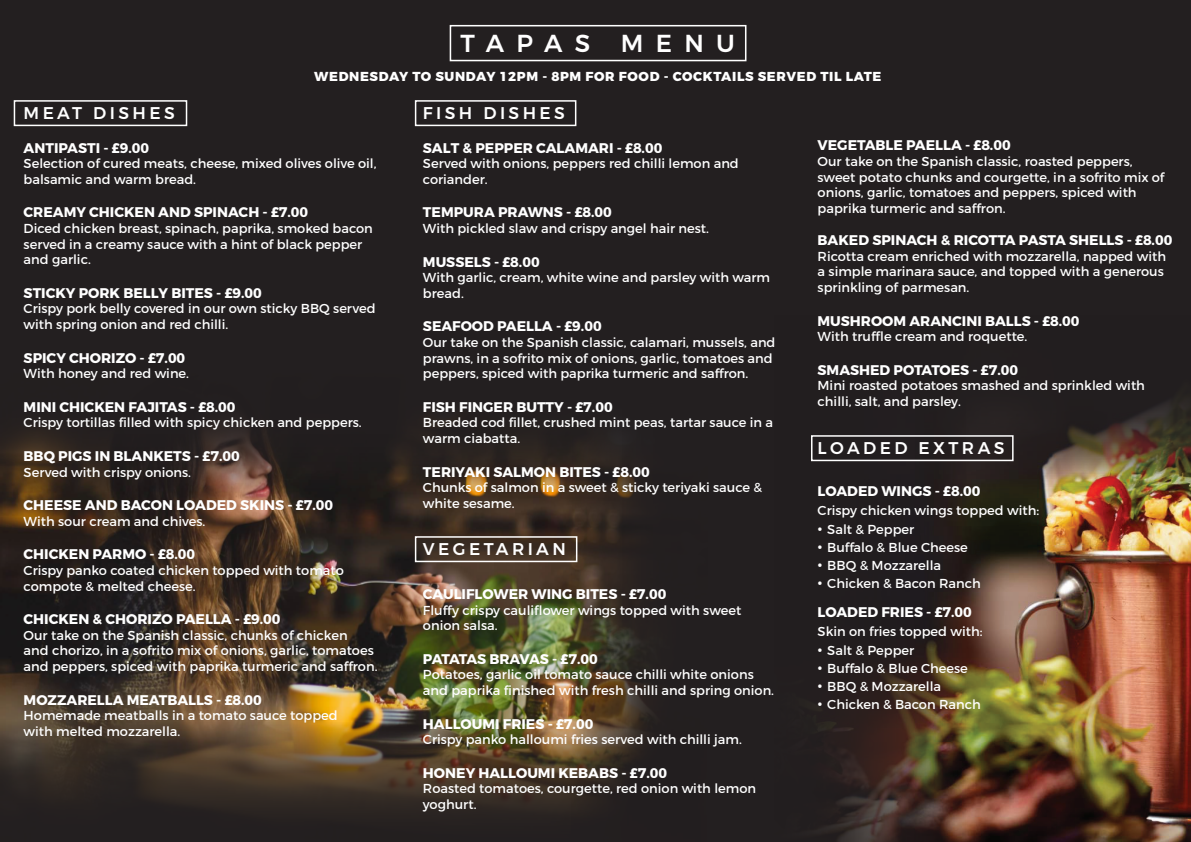
<style>
.page{position:relative;width:1191px;height:842px;background:#231f20}
.page>*{position:absolute;margin:0;border:0;box-sizing:border-box;transform-origin:0 0}
.t1{font:500 24.6px "Montserrat";letter-spacing:.5em;color:#fff}
.t2{font:500 17px "Montserrat";letter-spacing:.2em;color:#fff}
.t3{font:700 14px "Montserrat";color:#fff}
.t4{font:700 14px "Montserrat";letter-spacing:-.055em;color:#fff}
.t5{font:13px/15.6px "Montserrat";color:#fff}
.t6{font:800 13px "Montserrat";letter-spacing:.05em;color:#fff}
.s1{font-size:18px}
</style>
<div class="page">
<img style="left:0;top:494px;width:571px;height:227px">
<svg style="left:0;top:467px;width:571px;height:27px"></svg>
<svg style="left:0;top:422px;width:571px;height:45px"></svg>
<svg style="left:0;top:721px;width:571px;height:91px"></svg>
<svg style="left:571px;top:446px;width:50px;height:364px"></svg>
<svg style="left:621px;top:473px;width:31px;height:290px"></svg>
<img style="left:965px;top:487px;width:226px;height:355px">
<img style="left:967px;top:478px;width:224px;height:9px">
<img style="left:965px;top:403px;width:226px;height:75px">
<svg style="left:811px;top:461px;width:154px;height:381px"></svg>
<div style="left:450px;top:25px;width:296px;height:36px;border:2px solid #fff"></div>
<div style="left:14px;top:100px;width:173px;height:26px;border:2px solid #fff"></div>
<div style="left:415px;top:100px;width:161px;height:26px;border:2px solid #fff"></div>
<div style="left:415px;top:536px;width:162px;height:26px;border:2px solid #fff"></div>
<div style="left:811px;top:435px;width:202px;height:26px;border:2px solid #fff"></div>
<h1 class="t1" style="left:460px;top:28px;width:131px">TAPAS</h1>
<h1 class="t1" style="left:621px;top:28px;width:115px">MENU</h1>
<p class="t6" style="left:314px;top:68px;width:569px">WEDNESDAY TO SUNDAY 12PM - 8PM FOR FOOD - COCKTAILS SERVED TIL LATE</p>
<h2 class="t2" style="left:24px;top:102px;width:153px">MEAT DISHES</h2>
<p class="t3" style="left:24px;top:139px;width:127px">ANTIPASTI - £9.00</p>
<p class="t5" style="left:24px;top:156px;width:354px">Selection of cured meats, cheese, mixed olives olive oil, balsamic and warm bread.</p>
<p class="t3" style="left:24px;top:204px;width:286px">CREAMY CHICKEN AND SPINACH - £7.00</p>
<p class="t5" style="left:24px;top:220px;width:351px">Diced chicken breast, spinach, paprika, smoked bacon served in a creamy sauce with a hint of black pepper and garlic.</p>
<p class="t3" style="left:24px;top:284px;width:240px">STICKY PORK BELLY BITES - £9.00</p>
<p class="t5" style="left:24px;top:301px;width:353px">Crispy pork belly covered in our own sticky BBQ served with spring onion and red chilli.</p>
<p class="t3" style="left:24px;top:349px;width:163px">SPICY CHORIZO - £7.00</p>
<p class="t5" style="left:24px;top:366px;width:167px">With honey and red wine.</p>
<p class="t3" style="left:24px;top:398px;width:213px">MINI CHICKEN FAJITAS - £8.00</p>
<p class="t5" style="left:24px;top:415px;width:339px">Crispy tortillas filled with spicy chicken and peppers.</p>
<p class="t3" style="left:24px;top:447px;width:218px">BBQ PIGS IN BLANKETS - £7.00</p>
<p class="t5" style="left:24px;top:464px;width:169px">Served with crispy onions.</p>
<p class="t3" style="left:24px;top:496px;width:311px">CHEESE AND BACON LOADED SKINS - £7.00</p>
<p class="t5" style="left:24px;top:513px;width:183px">With sour cream and chives.</p>
<p class="t3" style="left:24px;top:546px;width:173px">CHICKEN PARMO - £8.00</p>
<p class="t5" style="left:24px;top:562px;width:322px">Crispy panko coated chicken topped with tomato compote &amp; melted cheese.</p>
<p class="t3" style="left:24px;top:610px;width:258px">CHICKEN &amp; CHORIZO PAELLA - £9.00</p>
<p class="t5" style="left:24px;top:627px;width:355px">Our take on the Spanish classic, chunks of chicken<br>and chorizo, in a sofrito mix of onions, garlic, tomatoes and peppers, spiced with paprika turmeric and saffron.</p>
<p class="t3" style="left:24px;top:691px;width:240px">MOZZARELLA MEATBALLS - £8.00</p>
<p class="t5" style="left:24px;top:708px;width:316px">Homemade meatballs in a tomato sauce topped with melted mozzarella.</p>
<h2 class="t2" style="left:423px;top:102px;width:143px">FISH DISHES</h2>
<p class="t3" style="left:423px;top:139px;width:241px">SALT &amp; PEPPER CALAMARI - £8.00</p>
<p class="t5" style="left:423px;top:156px;width:317px">Served with onions, peppers red chilli lemon and coriander.</p>
<p class="t3" style="left:423px;top:204px;width:190px">TEMPURA PRAWNS - £8.00</p>
<p class="t5" style="left:423px;top:220px;width:288px">With pickled slaw and crispy angel hair nest.</p>
<p class="t3" style="left:423px;top:253px;width:118px">MUSSELS - £8.00</p>
<p class="t5" style="left:423px;top:270px;width:349px">With garlic, cream, white wine and parsley with warm bread.</p>
<p class="t3" style="left:423px;top:318px;width:180px">SEAFOOD PAELLA - £9.00</p>
<p class="t5" style="left:423px;top:334px;width:354px">Our take on the Spanish classic, calamari, mussels, and prawns, in a sofrito mix of onions, garlic, tomatoes and peppers, spiced with paprika turmeric and saffron.</p>
<p class="t3" style="left:423px;top:398px;width:191px">FISH FINGER BUTTY - £7.00</p>
<p class="t5" style="left:423px;top:415px;width:352px">Breaded cod fillet, crushed mint peas, tartar sauce in a warm ciabatta.</p>
<p class="t3" style="left:423px;top:463px;width:228px">TERIYAKI SALMON BITES - £8.00</p>
<p class="t5" style="left:423px;top:480px;width:340px">Chunks of salmon in a sweet &amp; sticky teriyaki sauce &amp; white sesame.</p>
<h2 class="t2" style="left:423px;top:539px;width:144px">VEGETARIAN</h2>
<p class="t3" style="left:423px;top:585px;width:245px">CAULIFLOWER WING BITES - £7.00</p>
<p class="t5" style="left:423px;top:602px;width:320px">Fluffy crispy cauliflower wings topped with sweet onion salsa.</p>
<p class="t4" style="left:423px;top:650px;width:176px">PATATAS BRAVAS - £7.00</p>
<p class="t5" style="left:423px;top:667px;width:353px">Potatoes, garlic oil tomato sauce chilli white onions and paprika finished with fresh chilli and spring onion.</p>
<p class="t3" style="left:423px;top:715px;width:172px">HALLOUMI FRIES - £7.00</p>
<p class="t5" style="left:423px;top:732px;width:320px">Crispy panko halloumi fries served with chilli jam.</p>
<p class="t3" style="left:423px;top:764px;width:246px">HONEY HALLOUMI KEBABS - £7.00</p>
<p class="t5" style="left:423px;top:781px;width:335px">Roasted tomatoes, courgette, red onion with lemon yoghurt.</p>
<p class="t3" style="left:817px;top:137px;width:195px">VEGETABLE PAELLA - £8.00</p>
<p class="t5" style="left:817px;top:153px;width:348px">Our take on the Spanish classic, roasted peppers, sweet potato chunks and courgette, in a sofrito mix of onions, garlic, tomatoes and peppers, spiced with paprika turmeric and saffron.</p>
<p class="t3" style="left:817px;top:231px;width:356px">BAKED SPINACH &amp; RICOTTA PASTA SHELLS - £8.00</p>
<p class="t5" style="left:817px;top:248px;width:350px">Ricotta cream enriched with mozzarella, napped with a simple marinara sauce, and topped with a generous sprinkling of parmesan.</p>
<p class="t3" style="left:817px;top:312px;width:263px">MUSHROOM ARANCINI BALLS - £8.00</p>
<p class="t5" style="left:817px;top:329px;width:211px">With truffle cream and roquette.</p>
<p class="t3" style="left:817px;top:361px;width:202px">SMASHED POTATOES - £7.00</p>
<p class="t5" style="left:817px;top:378px;width:329px">Mini roasted potatoes smashed and sprinkled with chilli, salt, and parsley.</p>
<h2 class="t2" style="left:817px;top:437px;width:188px">LOADED EXTRAS</h2>
<p class="t3" style="left:817px;top:482px;width:164px">LOADED WINGS - £8.00</p>
<p class="t5" style="left:817px;top:502px;width:223px">Crispy chicken wings topped with:</p>
<p class="t5" style="left:817px;top:521px;width:98px"><span class="s1">•</span> Salt &amp; Pepper</p>
<p class="t5" style="left:817px;top:539px;width:152px"><span class="s1">•</span> Buffalo &amp; Blue Cheese</p>
<p class="t5" style="left:817px;top:557px;width:125px"><span class="s1">•</span> BBQ &amp; Mozzarella</p>
<p class="t5" style="left:817px;top:575px;width:165px"><span class="s1">•</span> Chicken &amp; Bacon Ranch</p>
<p class="t3" style="left:817px;top:604px;width:156px">LOADED FRIES - £7.00</p>
<p class="t5" style="left:817px;top:623px;width:166px">Skin on fries topped with:</p>
<p class="t5" style="left:817px;top:642px;width:98px"><span class="s1">•</span> Salt &amp; Pepper</p>
<p class="t5" style="left:817px;top:660px;width:152px"><span class="s1">•</span> Buffalo &amp; Blue Cheese</p>
<p class="t5" style="left:817px;top:678px;width:125px"><span class="s1">•</span> BBQ &amp; Mozzarella</p>
<p class="t5" style="left:817px;top:696px;width:165px"><span class="s1">•</span> Chicken &amp; Bacon Ranch</p>
</div>
